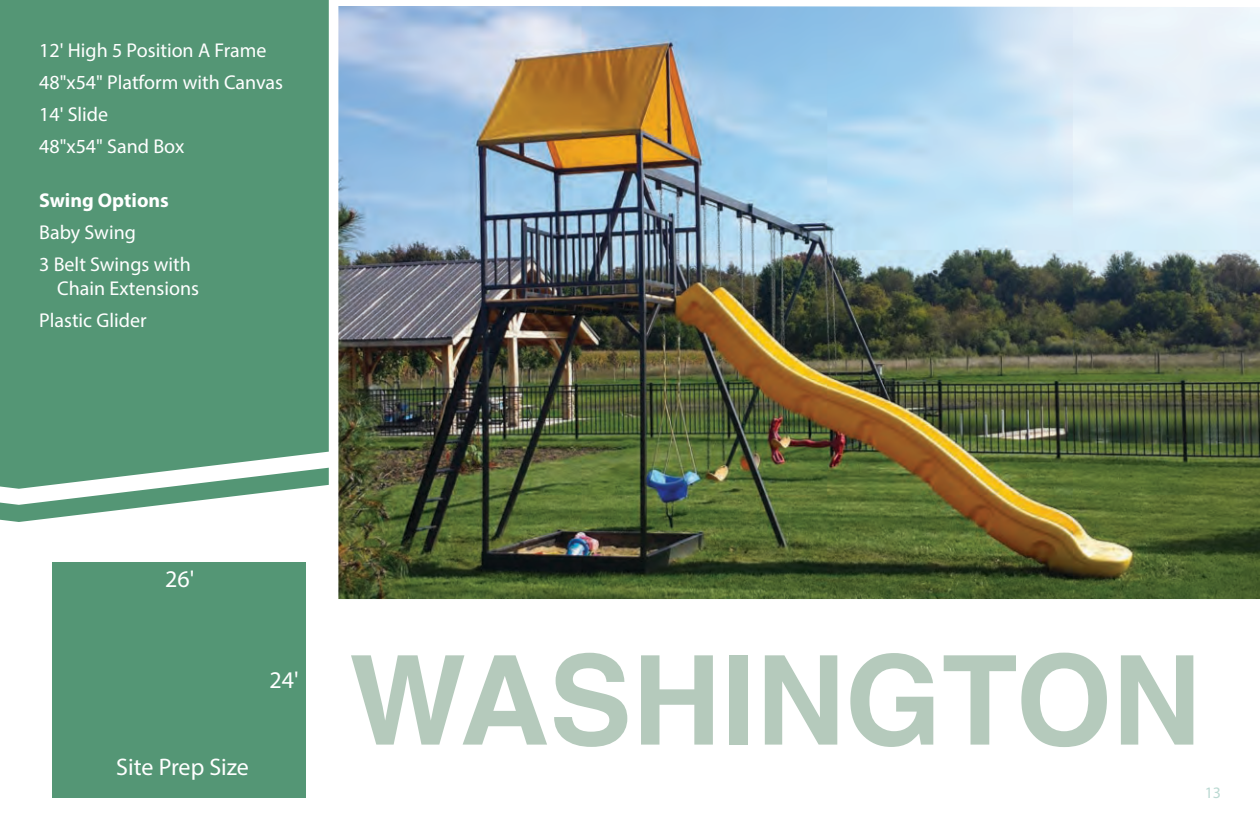
<style>
.page{position:relative;width:1260px;height:828px;background:#fff}
.page>*{position:absolute;margin:0;border:0;box-sizing:border-box;transform-origin:0 0}
.t1{font:700 124px "Helvetica";color:#b5cabc}
.t2{font:24px "Myriad Pro";color:#fff}
.t3{font:20px/24px "Myriad Pro";color:#fff}
.t4{font:700 20px "Myriad Pro";color:#fff}
.t5{font:16px "Myriad Pro";color:#bbd9d2}
</style>
<div class="page">
<div style="left:0;top:0;width:329px;height:468px;background:#549675"></div>
<svg style="left:0;top:468px;width:329px;height:54px"></svg>
<img style="left:338px;top:6px;width:922px;height:593px">
<div style="left:52px;top:562px;width:254px;height:236px;background:#549675"></div>
<p class="t3" style="left:39px;top:38px;width:229px">12' High 5 Position A Frame</p>
<p class="t3" style="left:39px;top:70px;width:245px">48"x54" Platform with Canvas</p>
<p class="t3" style="left:39px;top:102px;width:71px">14' Slide</p>
<p class="t3" style="left:39px;top:134px;width:147px">48"x54" Sand Box</p>
<p class="t4" style="left:39px;top:188px;width:131px">Swing Options</p>
<p class="t3" style="left:39px;top:220px;width:98px">Baby Swing</p>
<p class="t3" style="left:57px;top:252px;width:143px;text-indent:-18px">3 Belt Swings with<br>Chain Extensions</p>
<p class="t3" style="left:39px;top:308px;width:109px">Plastic Glider</p>
<p class="t2" style="left:165px;top:564px;width:31px">26'</p>
<p class="t2" style="left:270px;top:666px;width:31px">24'</p>
<p class="t2" style="left:116px;top:753px;width:134px">Site Prep Size</p>
<p class="t1" style="left:349px;top:601px;width:854px">WASHINGTON</p>
<p class="t5" style="left:1205px;top:782px;width:18px">13</p>
</div>
